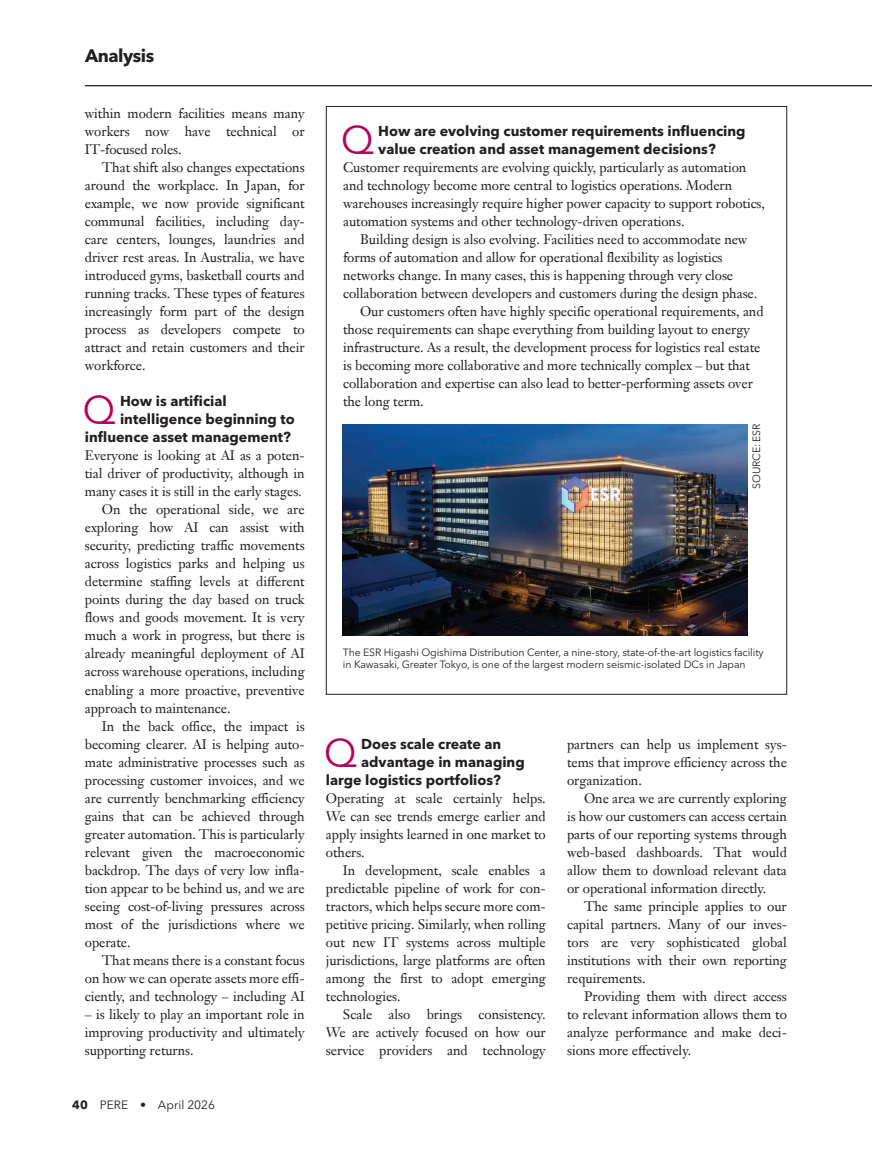
<style>
.page{position:relative;width:872px;height:1149px;background:#fff}
.page>*{position:absolute;margin:0;border:0;box-sizing:border-box;transform-origin:0 0}
.E_Analysis_Q_A_Question{font:39.6px "Avenir Next LT Pro";color:#b5025b}
.t1{font:700 18px "Avenir Next LT Pro";letter-spacing:-.025em;color:#231f20}
.E_Analysis_Q_A_Question-2{font:700 14.25px/18px "Avenir Next LT Pro";color:#231f20}
.G__Analysis_Body_Indent_NEW{font:13.5px/18px "Janson Text LT Pro";letter-spacing:-.005em;color:#231f20;text-align:justify}
.F1_Analysis_BoxOut_Body_RAGGED_copy{font:13.5px/18px "Janson Text LT Pro";letter-spacing:-.005em;color:#231f20}
.F_Analysis_Body_NO_indent{font:13.5px/18px "Janson Text LT Pro";letter-spacing:-.005em;color:#231f20;text-align:justify}
.t2{font:12px "Avenir Next LT Pro";color:#231f20}
.Graphic_text{font:10.5px/12px "Avenir Next LT Pro";letter-spacing:-.01em;color:#231f20}
.s1{font-weight:700}
</style>
<div class="page">
<hr style="left:85px;top:85px;width:787px;height:1px;background:#231f20">
<img style="left:343px;top:424px;width:405px;height:210px">
<h2 class="t1" style="left:85px;top:45px;width:71px">Analysis</h2>
<p class="G__Analysis_Body_Indent_NEW" style="left:85px;top:104px;width:221px">within modern facilities means many workers now have technical or IT-focused roles.</p>
<p class="G__Analysis_Body_Indent_NEW" style="left:85px;top:158px;width:221px;text-indent:17px">That shift also changes expectations around the workplace. In Japan, for example, we now provide significant communal facilities, including day&shy;care centers, lounges, laundries and driver rest areas. In Australia, we have introduced gyms, basketball courts and running tracks. These types of features increasingly form part of the design process as developers compete to attract and retain customers and their workforce.</p>
<p class="E_Analysis_Q_A_Question" style="left:83px;top:386px;width:35px">Q</p>
<p class="E_Analysis_Q_A_Question-2" style="left:120px;top:392px;width:108px">How is artificial</p>
<p class="E_Analysis_Q_A_Question-2" style="left:120px;top:410px;width:176px">intelligence beginning to</p>
<p class="E_Analysis_Q_A_Question-2" style="left:85px;top:428px;width:208px">influence asset management?</p>
<p class="F_Analysis_Body_NO_indent" style="left:85px;top:446px;width:221px">Everyone is looking at AI as a poten&shy;tial driver of productivity, although in many cases it is still in the early stages.</p>
<p class="G__Analysis_Body_Indent_NEW" style="left:85px;top:500px;width:221px;text-indent:17px">On the operational side, we are exploring how AI can assist with security, predicting traffic movements across logistics parks and helping us determine staffing levels at different points during the day based on truck flows and goods movement. It is very much a work in progress, but there is already meaningful deployment of AI across warehouse operations, including enabling a more proactive, preventive approach to maintenance.</p>
<p class="G__Analysis_Body_Indent_NEW" style="left:85px;top:716px;width:221px;text-indent:17px">In the back office, the impact is becoming clearer. AI is helping auto&shy;mate administrative processes such as processing customer invoices, and we are currently benchmarking efficiency gains that can be achieved through greater automation. This is particularly relevant given the macroeconomic backdrop. The days of very low infla&shy;tion appear to be behind us, and we are seeing cost-of-living pressures across most of the jurisdictions where we operate.</p>
<p class="G__Analysis_Body_Indent_NEW" style="left:85px;top:950px;width:221px;text-indent:17px">That means there is a constant focus on how we can operate assets more effi&shy;ciently, and technology – including AI</p>
<p class="G__Analysis_Body_Indent_NEW" style="left:85px;top:1004px;width:221px">– is likely to play an important role in improving productivity and ultimately supporting returns.</p>
<p class="t2" style="left:72px;top:1097px;width:144px"><span class="s1">40</span> PERE • April 2026</p>
<p class="E_Analysis_Q_A_Question" style="left:341px;top:116px;width:35px">Q</p>
<p class="E_Analysis_Q_A_Question-2" style="left:378px;top:122px;width:369px">How are evolving customer requirements influencing value creation and asset management decisions?</p>
<p class="F1_Analysis_BoxOut_Body_RAGGED_copy" style="left:343px;top:158px;width:423px">Customer requirements are evolving quickly, particularly as automation and technology become more central to logistics operations. Modern warehouses increasingly require higher power capacity to support robotics, automation systems and other technology-driven operations.</p>
<p class="F1_Analysis_BoxOut_Body_RAGGED_copy" style="left:343px;top:230px;width:415px;text-indent:17px">Building design is also evolving. Facilities need to accommodate new forms of automation and allow for operational flexibility as logistics networks change. In many cases, this is happening through very close collaboration between developers and customers during the design phase.</p>
<p class="F1_Analysis_BoxOut_Body_RAGGED_copy" style="left:343px;top:302px;width:422px;text-indent:17px">Our customers often have highly specific operational requirements, and those requirements can shape everything from building layout to energy infrastructure. As a result, the development process for logistics real estate is becoming more collaborative and more technically complex – but that collaboration and expertise can also lead to better-performing assets over the long term.</p>
<p class="Graphic_text" style="left:750px;top:489px;width:67px;rotate:-90deg">SOURCE: ESR</p>
<p class="Graphic_text" style="left:343px;top:646px;width:422px">The ESR Higashi Ogishima Distribution Center, a nine-story, state-of-the-art logistics facility in Kawasaki, Greater Tokyo, is one of the largest modern seismic-isolated DCs in Japan</p>
<p class="E_Analysis_Q_A_Question" style="left:324px;top:728px;width:35px">Q</p>
<p class="E_Analysis_Q_A_Question-2" style="left:361px;top:734px;width:142px">Does scale create an</p>
<p class="E_Analysis_Q_A_Question-2" style="left:361px;top:752px;width:165px">advantage in managing</p>
<p class="E_Analysis_Q_A_Question-2" style="left:326px;top:770px;width:176px">large logistics portfolios?</p>
<p class="F_Analysis_Body_NO_indent" style="left:326px;top:788px;width:221px">Operating at scale certainly helps.<br>We can see trends emerge earlier and apply insights learned in one market to others.</p>
<p class="G__Analysis_Body_Indent_NEW" style="left:326px;top:860px;width:221px;text-indent:17px">In development, scale enables a predictable pipeline of work for con&shy;tractors, which helps secure more com&shy;petitive pricing. Similarly, when rolling out new IT systems across multiple jurisdictions, large platforms are often among the first to adopt emerging technologies.</p>
<p class="G__Analysis_Body_Indent_NEW" style="left:326px;top:1004px;width:221px;text-indent:17px">Scale also brings consistency.<br>We are actively focused on how our service providers and technology</p>
<p class="G__Analysis_Body_Indent_NEW" style="left:567px;top:734px;width:221px">partners can help us implement sys&shy;tems that improve efficiency across the organization.</p>
<p class="G__Analysis_Body_Indent_NEW" style="left:567px;top:788px;width:221px;text-indent:17px">One area we are currently exploring is how our customers can access certain parts of our reporting systems through web-based dashboards. That would allow them to download relevant data or operational information directly.</p>
<p class="G__Analysis_Body_Indent_NEW" style="left:567px;top:896px;width:221px;text-indent:17px">The same principle applies to our capital partners. Many of our inves&shy;tors are very sophisticated global institutions with their own reporting requirements.</p>
<p class="G__Analysis_Body_Indent_NEW" style="left:567px;top:986px;width:221px;text-indent:17px">Providing them with direct access to relevant information allows them to analyze performance and make deci&shy;sions more effectively.</p>
</div>
